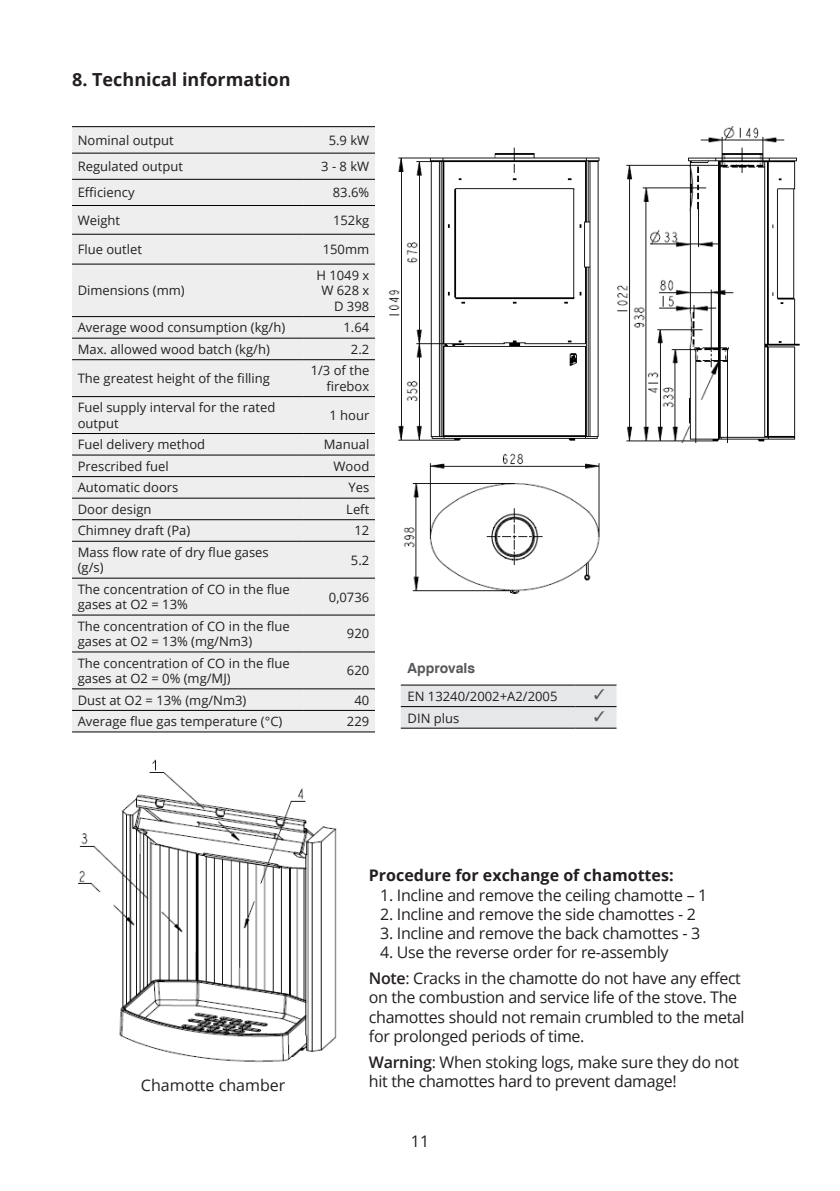
<style>
.page{position:relative;width:840px;height:1191px;background:#fff}
.page>*{position:absolute;margin:0;border:0;box-sizing:border-box;transform-origin:0 0}
.t1{font:700 18px "Open Sans";color:#231f20}
.t2{font:16px "Open Sans";letter-spacing:-.02em;color:#231f20}
.t3{font:700 16px "Open Sans";color:#231f20}
.t4{font:16px "Open Sans";color:#231f20}
.t5{font:700 14px "Swiss 721 BT";color:#57585a}
.t6{font:13px/15.6px "Open Sans";color:#231f20}
.s1{font-weight:600}
</style>
<div class="page">
<div style="left:72px;top:127px;width:303px;height:306px;background:#eeeeef"></div>
<div style="left:303px;top:180px;width:72px;height:84px;background:#eeeeef"></div>
<div style="left:303px;top:317px;width:72px;height:116px;background:#eeeeef"></div>
<div style="left:72px;top:433px;width:231px;height:22px;background:#eeeeef"></div>
<div style="left:303px;top:433px;width:72px;height:22px;background:#eeeeef"></div>
<div style="left:72px;top:456px;width:231px;height:275px;background:#eeeeef"></div>
<div style="left:303px;top:456px;width:72px;height:275px;background:#eeeeef"></div>
<hr style="left:72px;top:433px;width:231px;height:1px;background:#000">
<hr style="left:303px;top:433px;width:72px;height:1px;background:#000">
<hr style="left:72px;top:455px;width:231px;height:1px;background:#000">
<hr style="left:303px;top:455px;width:72px;height:1px;background:#000">
<hr style="left:72px;top:476px;width:231px;height:1px;background:#000">
<hr style="left:303px;top:476px;width:72px;height:1px;background:#000">
<hr style="left:72px;top:498px;width:231px;height:1px;background:#000">
<hr style="left:303px;top:498px;width:72px;height:1px;background:#000">
<hr style="left:72px;top:519px;width:231px;height:1px;background:#000">
<hr style="left:303px;top:519px;width:72px;height:1px;background:#000">
<hr style="left:72px;top:541px;width:231px;height:1px;background:#000">
<hr style="left:303px;top:541px;width:72px;height:1px;background:#000">
<hr style="left:72px;top:578px;width:231px;height:1px;background:#000">
<hr style="left:303px;top:578px;width:72px;height:1px;background:#000">
<hr style="left:72px;top:614px;width:231px;height:1px;background:#000">
<hr style="left:303px;top:614px;width:72px;height:1px;background:#000">
<hr style="left:72px;top:651px;width:231px;height:1px;background:#000">
<hr style="left:303px;top:651px;width:72px;height:1px;background:#000">
<hr style="left:72px;top:688px;width:231px;height:1px;background:#000">
<hr style="left:303px;top:688px;width:72px;height:1px;background:#000">
<hr style="left:72px;top:710px;width:231px;height:1px;background:#000">
<hr style="left:303px;top:710px;width:72px;height:1px;background:#000">
<hr style="left:72px;top:731px;width:231px;height:1px;background:#000">
<hr style="left:303px;top:731px;width:72px;height:1px;background:#000">
<hr style="left:72px;top:126px;width:231px;height:1px;background:#000">
<hr style="left:303px;top:126px;width:72px;height:1px;background:#000">
<hr style="left:72px;top:153px;width:231px;height:1px;background:#000">
<hr style="left:303px;top:153px;width:72px;height:1px;background:#000">
<hr style="left:72px;top:179px;width:231px;height:1px;background:#000">
<hr style="left:303px;top:179px;width:72px;height:1px;background:#000">
<hr style="left:72px;top:205px;width:231px;height:1px;background:#000">
<hr style="left:303px;top:205px;width:72px;height:1px;background:#000">
<hr style="left:72px;top:234px;width:231px;height:1px;background:#000">
<hr style="left:303px;top:234px;width:72px;height:1px;background:#000">
<hr style="left:72px;top:264px;width:231px;height:1px;background:#000">
<hr style="left:303px;top:264px;width:72px;height:1px;background:#000">
<hr style="left:72px;top:316px;width:231px;height:1px;background:#000">
<hr style="left:303px;top:316px;width:72px;height:1px;background:#000">
<hr style="left:72px;top:338px;width:231px;height:1px;background:#000">
<hr style="left:303px;top:338px;width:72px;height:1px;background:#000">
<hr style="left:72px;top:359px;width:231px;height:1px;background:#000">
<hr style="left:303px;top:359px;width:72px;height:1px;background:#000">
<hr style="left:72px;top:396px;width:231px;height:1px;background:#000">
<hr style="left:303px;top:396px;width:72px;height:1px;background:#000">
<img style="left:78px;top:759px;width:259px;height:304px">
<img style="left:388px;top:147px;width:212px;height:448px">
<img style="left:617px;top:126px;width:183px;height:316px">
<hr style="left:400px;top:728px;width:175px;height:1px;background:#000">
<hr style="left:575px;top:728px;width:41px;height:1px;background:#000">
<hr style="left:400px;top:684px;width:175px;height:1px;background:#000">
<hr style="left:575px;top:684px;width:41px;height:1px;background:#000">
<svg style="left:400px;top:685px;width:216px;height:43px;background:#dcdcde"></svg>
<p class="t1" style="left:72px;top:67px;width:220px">8. Technical information</p>
<p class="t6" style="left:78px;top:132px;width:97px">Nominal output</p>
<p class="t6" style="left:328px;top:132px;width:42px">5.9 kW</p>
<p class="t6" style="left:78px;top:158px;width:107px">Regulated output</p>
<p class="t6" style="left:321px;top:158px;width:50px">3 - 8 kW</p>
<p class="t6" style="left:78px;top:184px;width:58px">Efficiency</p>
<p class="t6" style="left:332px;top:184px;width:38px">83.6%</p>
<p class="t6" style="left:78px;top:212px;width:44px">Weight</p>
<p class="t6" style="left:333px;top:212px;width:38px">152kg</p>
<p class="t6" style="left:78px;top:241px;width:66px">Flue outlet</p>
<p class="t6" style="left:322px;top:241px;width:48px">150mm</p>
<p class="t6" style="left:78px;top:282px;width:108px">Dimensions (mm)</p>
<p class="t6" style="left:316px;top:267px;width:54px;text-align:right">H 1049 x<br>W 628 x<br>D 398</p>
<p class="t6" style="left:78px;top:319px;width:209px">Average wood consumption (kg/h)</p>
<p class="t6" style="left:343px;top:319px;width:27px">1.64</p>
<p class="t6" style="left:78px;top:341px;width:193px">Max. allowed wood batch (kg/h)</p>
<p class="t6" style="left:351px;top:341px;width:20px">2.2</p>
<p class="t6" style="left:78px;top:370px;width:194px">The greatest height of the filling</p>
<p class="t6" style="left:310px;top:362px;width:60px;text-align:right">1/3 of the firebox</p>
<p class="t6" style="left:78px;top:399px;width:199px">Fuel supply interval for the rated output</p>
<p class="t6" style="left:329px;top:407px;width:41px">1 hour</p>
<p class="t6" style="left:78px;top:436px;width:129px">Fuel delivery method</p>
<p class="t6" style="left:323px;top:436px;width:47px">Manual</p>
<p class="t6" style="left:78px;top:458px;width:92px">Prescribed fuel</p>
<p class="t6" style="left:333px;top:458px;width:37px">Wood</p>
<p class="t6" style="left:78px;top:479px;width:102px">Automatic doors</p>
<p class="t6" style="left:348px;top:479px;width:22px">Yes</p>
<p class="t6" style="left:78px;top:501px;width:75px">Door design</p>
<p class="t6" style="left:346px;top:501px;width:25px">Left</p>
<p class="t6" style="left:78px;top:522px;width:114px">Chimney draft (Pa)</p>
<p class="t6" style="left:354px;top:522px;width:16px">12</p>
<p class="t6" style="left:78px;top:544px;width:192px">Mass flow rate of dry flue gases (g/s)</p>
<p class="t6" style="left:351px;top:552px;width:20px">5.2</p>
<p class="t6" style="left:78px;top:581px;width:213px">The concentration of CO in the flue gases at O2 = 13%</p>
<p class="t6" style="left:329px;top:589px;width:42px">0,0736</p>
<p class="t6" style="left:78px;top:618px;width:213px">The concentration of CO in the flue gases at O2 = 13% (mg/Nm3)</p>
<p class="t6" style="left:347px;top:625px;width:24px">920</p>
<p class="t6" style="left:78px;top:654px;width:213px">The concentration of CO in the flue gases at O2 = 0% (mg/MJ)</p>
<p class="t6" style="left:347px;top:662px;width:24px">620</p>
<p class="t6" style="left:78px;top:691px;width:170px">Dust at O2 = 13% (mg/Nm3)</p>
<p class="t6" style="left:354px;top:691px;width:16px">40</p>
<p class="t6" style="left:78px;top:713px;width:206px">Average flue gas temperature (°C)</p>
<p class="t6" style="left:347px;top:713px;width:24px">229</p>
<p class="t5" style="left:407px;top:660px;width:69px">Approvals</p>
<p class="t6" style="left:407px;top:688px;width:151px">EN 13240/2002+A2/2005</p>
<p class="t6" style="left:407px;top:710px;width:53px">DIN plus</p>
<p class="t3" style="left:369px;top:864px;width:306px">Procedure for exchange of chamottes:</p>
<p class="t2" style="left:380px;top:883px;width:328px">1. Incline and remove the ceiling chamotte – 1</p>
<p class="t2" style="left:380px;top:903px;width:317px">2. Incline and remove the side chamottes - 2</p>
<p class="t2" style="left:380px;top:922px;width:321px">3. Incline and remove the back chamottes - 3</p>
<p class="t2" style="left:380px;top:941px;width:289px">4. Use the reverse order for re-assembly</p>
<p class="t2" style="left:369px;top:967px;width:373px"><span class="s1">Note</span>: Cracks in the chamotte do not have any effect</p>
<p class="t2" style="left:369px;top:986px;width:369px">on the combustion and service life of the stove. The</p>
<p class="t2" style="left:369px;top:1005px;width:377px">chamottes should not remain crumbled to the metal</p>
<p class="t2" style="left:369px;top:1025px;width:217px">for prolonged periods of time.</p>
<p class="t2" style="left:369px;top:1051px;width:371px"><span class="s1">Warning</span>: When stoking logs, make sure they do not</p>
<p class="t4" style="left:141px;top:1073px;width:146px">Chamotte chamber</p>
<p class="t2" style="left:369px;top:1070px;width:309px">hit the chamottes hard to prevent damage!</p>
<p class="t2" style="left:410px;top:1129px;width:20px">11</p>
</div>
